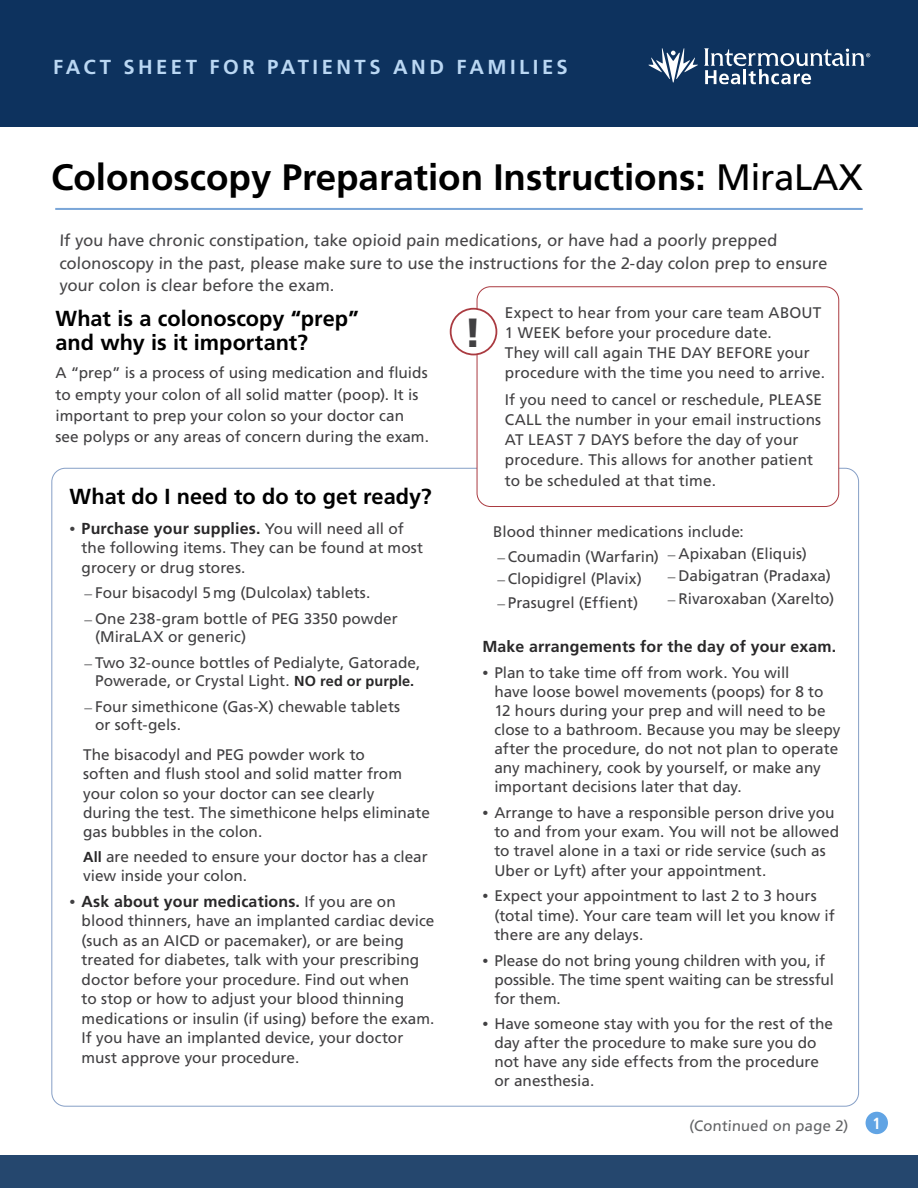
<style>
.page{position:relative;width:918px;height:1188px;background:#fff}
.page>*{position:absolute;margin:0;border:0;box-sizing:border-box;transform-origin:0 0}
.Main_table_-_tight_1{font:900 40.8px "Frutiger LT Std";color:#414042}
.Title__h1{font:700 36.75px "Frutiger LT Std";color:#000}
.Level_1__h2{font:700 21.75px/24px "Frutiger LT Std";color:#000}
.t1{font:700 20.25px "Frutiger LT Std";letter-spacing:.17em;color:#bad7f3}
.Opening_paragraph{font:16.5px/22.5px "Frutiger LT Std";color:#464547}
.t2{font:700 condensed 16.2px "Frutiger LT Std";color:#fff}
.Level_2{font:700 15.9px "Frutiger LT Std";letter-spacing:.01em;color:#292829}
.Main_table{font:15.3px/19.2px "Frutiger LT Std";color:#414042}
.Level_1__h2-2{font:15px "Frutiger LT Std";color:#636466}
.s1{font-weight:400}
.s2{font-family:"Adobe Garamond Pro";font-weight:400;font-size:15.3px;color:#414042}
.s3{font-weight:400;font-size:15.3px;color:#414042}
.s4{font-family:"Adobe Garamond Pro"}
.s5{font-weight:700;font-size:14.4px;color:#292829}
</style>
<div class="page">
<div style="left:0;top:0;width:918px;height:127px;background:#0d325e"></div>
<svg style="left:648px;top:48px;width:50px;height:34px"></svg>
<svg style="left:704px;top:48px;width:166px;height:36px"></svg>
<div style="left:0;top:1156px;width:918px;height:32px;background:#25476e"></div>
<div style="left:866px;top:1112px;width:22px;height:22px;background:#61a4e4;border-radius:50%"></div>
<hr style="left:55px;top:208px;width:808px;height:2px;background:#7ba6d8">
<div style="left:477px;top:286px;width:362px;height:221px;border:1px solid #aa3b41;border-radius:14px"></div>
<div style="left:451px;top:309px;width:45px;height:46px;background:#fff;border-radius:50%"></div>
<div style="left:450px;top:308px;width:47px;height:47px;border:2px solid #aa3b41;border-radius:50%"></div>
<h3 class="t1" style="left:53px;top:55px;width:516px">FACT SHEET FOR PATIENTS AND FAMILIES</h3>
<p class="Title__h1" style="left:51px;top:156px;width:814px">Colonoscopy Preparation Instructions: <span class="s1">MiraLAX</span></p>
<p class="Opening_paragraph" style="left:59px;top:229px;width:770px">If you have chronic constipation, take opioid pain medications, or have had a poorly prepped colonoscopy in the past, please make sure to use the instructions for the 2-day colon prep to ensure your colon is clear before the exam.</p>
<p class="Level_1__h2" style="left:56px;top:307px;width:305px">What is a colonoscopy “prep” and why is it important?</p>
<p class="Main_table" style="left:56px;top:362px;width:375px;line-height:21.5px">A “prep” is a process of using medication and fluids to empty your colon of all solid matter (poop). It is important to prep your colon so your doctor can see polyps or any areas of concern during the exam.</p>
<p class="Main_table" style="left:505px;top:302px;width:322px;line-height:20.2px">Expect to hear from your care team ABOUT 1 WEEK before your procedure date.<br>They will call again THE DAY BEFORE your procedure with the time you need to arrive.</p>
<p class="Main_table" style="left:505px;top:389px;width:319px;line-height:20.2px">If you need to cancel or reschedule, PLEASE CALL the number in your email instructions AT LEAST 7 DAYS before the day of your procedure. This allows for another patient to be scheduled at that time.</p>
<p class="Main_table_-_tight_1" style="left:464px;top:308px;width:20px">!</p>
<p class="Level_1__h2" style="left:70px;top:484px;width:364px">What do I need to do to get ready?</p>
<p class="Level_2" style="left:70px;top:519px;width:336px"><span class="s2">•</span> Purchase your supplies. <span class="s3">You will need all of</span></p>
<p class="Main_table" style="left:82px;top:538px;width:343px">the following items. They can be found at most grocery or drug stores.</p>
<p class="Main_table" style="left:85px;top:584px;width:287px"><span class="s4">–</span> Four bisacodyl 5mg (Dulcolax) tablets.</p>
<p class="Main_table" style="left:95px;top:609px;width:304px;line-height:18.8px;text-indent:-10px"><span class="s4">–</span> One 238-gram bottle of PEG 3350 powder (MiraLAX or generic)</p>
<p class="Main_table" style="left:85px;top:653px;width:337px;line-height:18.8px;text-align:center"><span class="s4">–</span> Two 32-ounce bottles of Pedialyte, Gatorade,<br>Powerade, or Crystal Light. <span class="s5">NO red or purple.</span></p>
<p class="Main_table" style="left:95px;top:697px;width:307px;line-height:18.8px;text-indent:-10px"><span class="s4">–</span> Four simethicone (Gas-X) chewable tablets or soft-gels.</p>
<p class="Main_table" style="left:83px;top:745px;width:348px">The bisacodyl and PEG powder work to<br>soften and flush stool and solid matter from your colon so your doctor can see clearly<br>during the test. The simethicone helps eliminate gas bubbles in the colon.</p>
<p class="Main_table" style="left:83px;top:847px;width:346px"><span class="s5">All</span> are needed to ensure your doctor has a clear view inside your colon.</p>
<p class="Level_2" style="left:70px;top:892px;width:328px"><span class="s2">•</span> Ask about your medications. <span class="s3">If you are on</span></p>
<p class="Main_table" style="left:82px;top:911px;width:354px">blood thinners, have an implanted cardiac device (such as an AICD or pacemaker), or are being treated for diabetes, talk with your prescribing doctor before your procedure. Find out when<br>to stop or how to adjust your blood thinning medications or insulin (if using) before the exam.<br>If you have an implanted device, your doctor must approve your procedure.</p>
<p class="Main_table" style="left:493px;top:522px;width:252px">Blood thinner medications include:</p>
<p class="Main_table" style="left:497px;top:547px;width:163px"><span class="s4">–</span> Coumadin (Warfarin)</p>
<p class="Main_table" style="left:497px;top:569px;width:146px"><span class="s4">–</span> Clopidigrel (Plavix)</p>
<p class="Main_table" style="left:497px;top:593px;width:142px"><span class="s4">–</span> Prasugrel (Effient)</p>
<p class="Level_2" style="left:482px;top:637px;width:355px">Make arrangements for the day of your exam.</p>
<p class="Main_table" style="left:494px;top:663px;width:348px;text-indent:-12px"><span class="s4">•</span> Plan to take time off from work. You will<br>have loose bowel movements (poops) for 8 to 12 hours during your prep and will need to be close to a bathroom. Because you may be sleepy after the procedure, do not not plan to operate any machinery, cook by yourself, or make any important decisions later that day.</p>
<p class="Main_table" style="left:494px;top:803px;width:346px;text-indent:-12px"><span class="s4">•</span> Arrange to have a responsible person drive you to and from your exam. You will not be allowed to travel alone in a taxi or ride service (such as Uber or Lyft) after your appointment.</p>
<p class="Main_table" style="left:494px;top:887px;width:342px;text-indent:-12px"><span class="s4">•</span> Expect your appointment to last 2 to 3 hours (total time). Your care team will let you know if there are any delays.</p>
<p class="Main_table" style="left:494px;top:951px;width:341px;text-indent:-12px"><span class="s4">•</span> Please do not bring young children with you, if possible. The time spent waiting can be stressful for them.</p>
<p class="Main_table" style="left:494px;top:1015px;width:340px;text-indent:-12px"><span class="s4">•</span> Have someone stay with you for the rest of the day after the procedure to make sure you do not have any side effects from the procedure or anesthesia.</p>
<p class="Main_table" style="left:668px;top:544px;width:140px"><span class="s4">–</span> Apixaban (Eliquis)</p>
<p class="Main_table" style="left:668px;top:566px;width:164px"><span class="s4">–</span> Dabigatran (Pradaxa)</p>
<p class="Main_table" style="left:668px;top:589px;width:168px"><span class="s4">–</span> Rivaroxaban (Xarelto)</p>
<p class="Level_1__h2-2" style="left:689px;top:1117px;width:162px">(Continued on page 2)</p>
<p class="t2" style="left:873px;top:1113px;width:10px">1</p>
</div>
